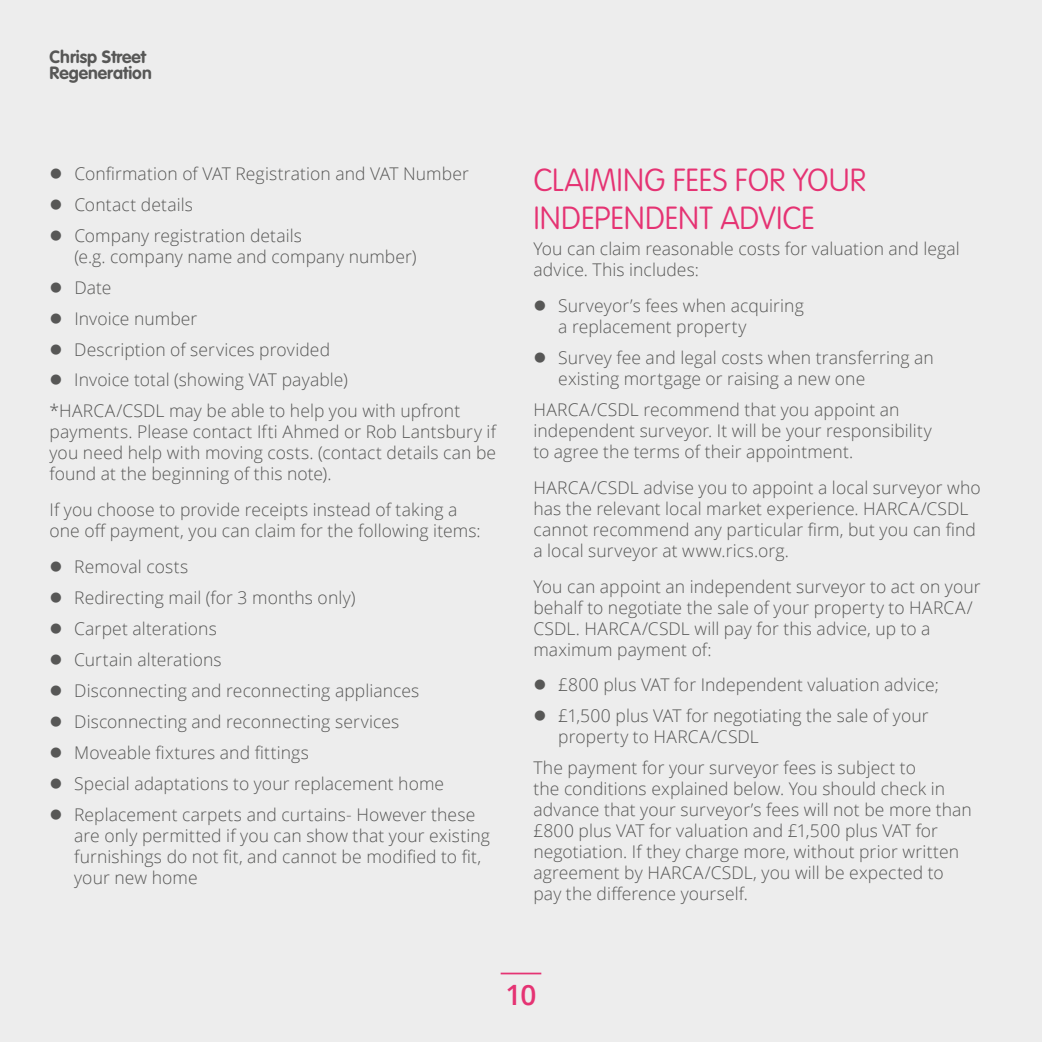
<style>
.page{position:relative;width:1042px;height:1042px;background:#ededed}
.page>*{position:absolute;margin:0;border:0;box-sizing:border-box;transform-origin:0 0}
.t1{font:100 31.5px/37.8px "VAG Rounded";color:#e53373}
.t2{font:600 28px "Open Sans";color:#e53373}
.t3{font:300 17.5px/21px "Open Sans";letter-spacing:.005em;color:#575756}
.t4{font:700 17.5px/15.8px "VAG Rounded";color:#575756}
</style>
<div class="page">
<hr style="left:501px;top:972px;width:40px;height:2px;background:#e53373">
<p class="t4" style="left:50px;top:49px;width:104px">Chrisp Street<br>Regeneration</p>
<p class="t3" style="left:50px;top:163px;width:421px">● Confirmation of VAT Registration and VAT Number</p>
<p class="t3" style="left:50px;top:193px;width:145px">● Contact details</p>
<p class="t3" style="left:74px;top:224px;width:344px;text-indent:-25px">● Company registration details<br>(e.g. company name and company number)</p>
<p class="t3" style="left:50px;top:276px;width:63px">● Date</p>
<p class="t3" style="left:50px;top:307px;width:149px">● Invoice number</p>
<p class="t3" style="left:50px;top:338px;width:282px">● Description of services provided</p>
<p class="t3" style="left:49px;top:364px;width:412px;line-height:31px">● Invoice total (showing VAT payable) *HARCA/CSDL may be able to help you with upfront</p>
<p class="t3" style="left:49px;top:421px;width:448px;text-align:justify">payments. Please contact Ifti Ahmed or Rob Lantsbury if you need help with moving costs. (contact details can be found at the beginning of this note).</p>
<p class="t3" style="left:49px;top:499px;width:433px">If you choose to provide receipts instead of taking a one off payment, you can claim for the following items:</p>
<p class="t3" style="left:49px;top:556px;width:140px">● Removal costs</p>
<p class="t3" style="left:49px;top:587px;width:308px">● Redirecting mail (for 3 months only)</p>
<p class="t3" style="left:49px;top:618px;width:169px">● Carpet alterations</p>
<p class="t3" style="left:49px;top:649px;width:174px">● Curtain alterations</p>
<p class="t3" style="left:49px;top:679px;width:371px">● Disconnecting and reconnecting appliances</p>
<p class="t3" style="left:49px;top:710px;width:351px">● Disconnecting and reconnecting services</p>
<p class="t3" style="left:49px;top:741px;width:261px">● Moveable fixtures and fittings</p>
<p class="t3" style="left:49px;top:772px;width:396px">● Special adaptations to your replacement home</p>
<p class="t3" style="left:74px;top:803px;width:417px;text-indent:-25px">● Replacement carpets and curtains- However these are only permitted if you can show that your existing furnishings do not fit, and cannot be modified to fit, your new home</p>
<h1 class="t1" style="left:533px;top:161px;width:334px">CLAIMING FEES FOR YOUR<br>INDEPENDENT ADVICE</h1>
<p class="t3" style="left:533px;top:238px;width:428px">You can claim reasonable costs for valuation and legal advice. This includes:</p>
<p class="t3" style="left:558px;top:294px;width:247px;text-indent:-25px">● Surveyor’s fees when acquiring a replacement property</p>
<p class="t3" style="left:558px;top:346px;width:377px;text-indent:-25px">● Survey fee and legal costs when transferring an existing mortgage or raising a new one</p>
<p class="t3" style="left:533px;top:398px;width:400px">HARCA/CSDL recommend that you appoint an independent surveyor. It will be your responsibility to agree the terms of their appointment.</p>
<p class="t3" style="left:533px;top:476px;width:449px">HARCA/CSDL advise you to appoint a local surveyor who has the relevant local market experience. HARCA/CSDL cannot recommend any particular firm, but you can find a local surveyor at www.rics.org.</p>
<p class="t3" style="left:533px;top:575px;width:449px">You can appoint an independent surveyor to act on your behalf to negotiate the sale of your property to HARCA/ CSDL. HARCA/CSDL will pay for this advice, up to a maximum payment of:</p>
<p class="t3" style="left:533px;top:674px;width:407px">● £800 plus VAT for Independent valuation advice;</p>
<p class="t3" style="left:558px;top:705px;width:372px;text-indent:-25px">● £1,500 plus VAT for negotiating the sale of your property to HARCA/CSDL</p>
<p class="t3" style="left:533px;top:757px;width:440px">The payment for your surveyor fees is subject to<br>the conditions explained below. You should check in advance that your surveyor’s fees will not be more than £800 plus VAT for valuation and £1,500 plus VAT for negotiation. If they charge more, without prior written agreement by HARCA/CSDL, you will be expected to pay the difference yourself.</p>
<h2 class="t2" style="left:505px;top:976px;width:32px">10</h2>
</div>
